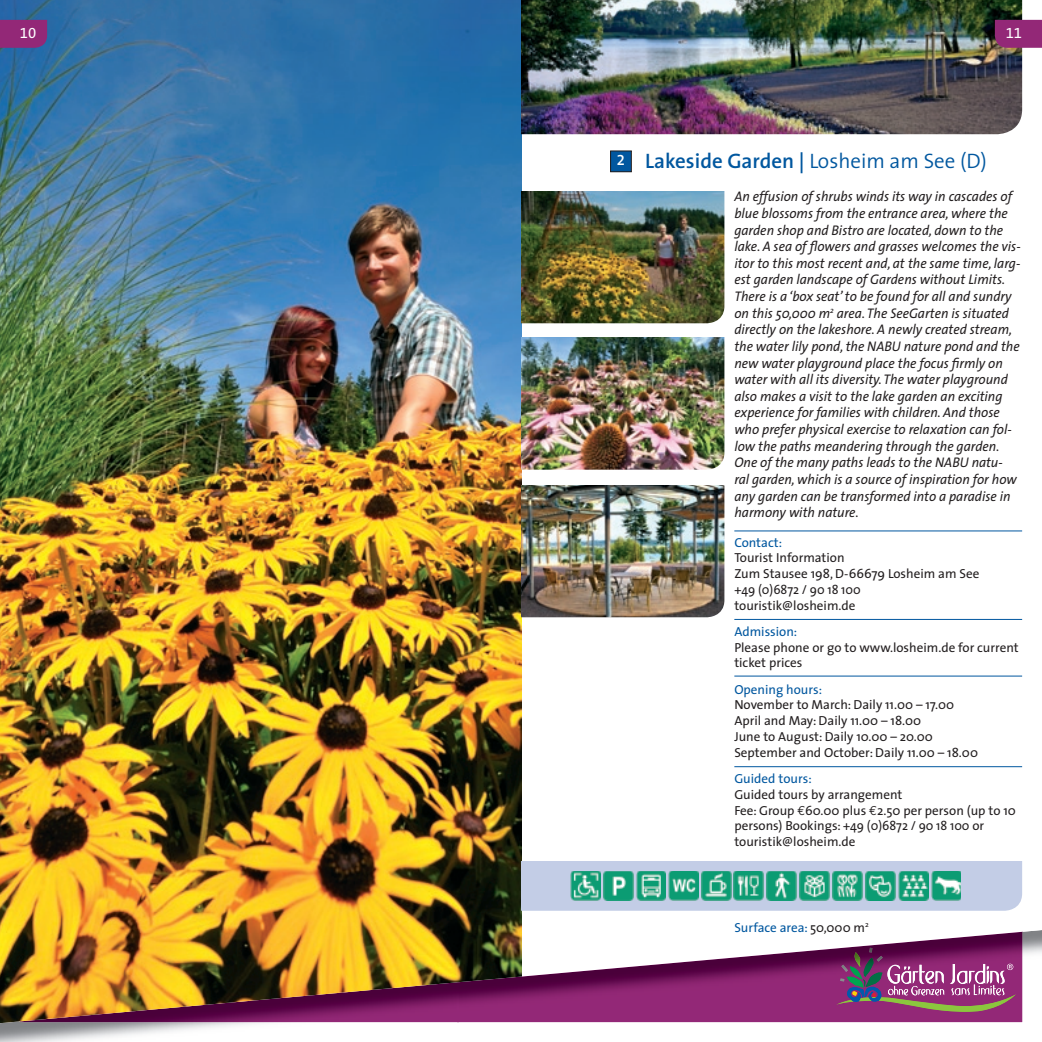
<style>
.page{position:relative;width:1042px;height:1042px;background:#fff}
.page>*{position:absolute;margin:0;border:0;box-sizing:border-box;transform-origin:0 0}
.t1{font:600 21px "The Sans";color:#01579f}
.t2{font:14.88px "The Sans Expert";color:#fff}
.t3{font:italic 14px/16.6px "The Sans";color:#231f20;scale:.95 1}
.t4{font:13.12px/15.8px "The Sans";color:#231f20}
.t5{font:13.12px "The Sans";color:#01579f}
.s1{font-family:"The Sans Semi Bold Expert";font-weight:400;font-size:14.88px;color:#fff}
.s2{font-weight:300}
.s3{font-family:"Euro Mono"}
.s4{color:#231f20}
</style>
<div class="page">
<svg style="left:521px;top:0;width:521px;height:1023px"></svg>
<img style="left:0;top:0;width:521px;height:1024px">
<img style="left:521px;top:0;width:501px;height:134px">
<img style="left:521px;top:485px;width:203px;height:132px">
<img style="left:521px;top:337px;width:203px;height:133px">
<img style="left:521px;top:191px;width:203px;height:132px">
<div style="left:521px;top:861px;width:501px;height:50px;background:#c3cde6"></div>
<hr style="left:734px;top:530px;width:288px;height:1px;background:#01579f">
<hr style="left:734px;top:619px;width:288px;height:1px;background:#01579f">
<hr style="left:734px;top:675px;width:288px;height:1px;background:#01579f">
<hr style="left:734px;top:766px;width:288px;height:1px;background:#01579f">
<div style="left:610px;top:151px;width:21px;height:21px;background:#01579f"></div>
<div style="left:610px;top:151px;width:21px;height:21px;border:1px solid #231f20"></div>
<img style="left:570px;top:871px;width:30px;height:30px">
<img style="left:603px;top:871px;width:30px;height:30px">
<img style="left:636px;top:871px;width:30px;height:30px">
<img style="left:701px;top:871px;width:30px;height:30px">
<img style="left:734px;top:871px;width:30px;height:30px">
<img style="left:767px;top:871px;width:29px;height:30px">
<img style="left:866px;top:871px;width:29px;height:30px">
<img style="left:898px;top:871px;width:30px;height:30px">
<img style="left:799px;top:871px;width:30px;height:30px">
<img style="left:832px;top:871px;width:30px;height:30px">
<img style="left:669px;top:871px;width:29px;height:30px">
<img style="left:931px;top:871px;width:30px;height:30px">
<svg style="left:0;top:20px;width:47px;height:28px"></svg>
<svg style="left:995px;top:20px;width:47px;height:28px"></svg>
<p class="t2" style="left:20px;top:21px;width:18px">10</p>
<p class="t2" style="left:1006px;top:21px;width:18px">11</p>
<h1 class="t1" style="left:617px;top:143px;width:371px"><span class="s1">2</span> Lakeside Garden | <span class="s2">Losheim am See (D)</span></h1>
<p class="t3" style="left:734px;top:188px;width:303px">An effusion of shrubs winds its way in cascades of blue blossoms from the entrance area, where the garden shop and Bistro are located, down to the lake. A sea of flowers and grasses welcomes the vis&shy;itor to this most recent and, at the same time, larg&shy;est garden landscape of Gardens without Limits.<br>There is a ‘box seat’ to be found for all and sundry on this 50,000 m<sup>2</sup> area. The SeeGarten is situated directly on the lakeshore. A newly created stream, the water lily pond, the NABU nature pond and the new water playground place the focus firmly on water with all its diversity. The water playground also makes a visit to the lake garden an exciting experience for families with children. And those who prefer physical exercise to relaxation can fol&shy;low the paths meandering through the garden.<br>One of the many paths leads to the NABU natu&shy;ral garden, which is a source of inspiration for how any garden can be transformed into a paradise in harmony with nature.</p>
<p class="t5" style="left:734px;top:531px;width:49px">Contact:</p>
<p class="t4" style="left:734px;top:550px;width:247px">Tourist Information<br>Zum Stausee 198, D-66679 Losheim am See +49 (0)6872 / 90 18 100 touristik@losheim.de</p>
<p class="t5" style="left:734px;top:620px;width:64px">Admission:</p>
<p class="t4" style="left:734px;top:639px;width:286px">Please phone or go to www.losheim.de for current ticket prices</p>
<p class="t5" style="left:734px;top:678px;width:89px">Opening hours:</p>
<p class="t4" style="left:734px;top:697px;width:245px">November to March: Daily 11.00 – 17.00<br>April and May: Daily 11.00 – 18.00<br>June to August: Daily 10.00 – 20.00<br>September and October: Daily 11.00 – 18.00</p>
<p class="t5" style="left:734px;top:767px;width:79px">Guided tours:</p>
<p class="t4" style="left:734px;top:786px;width:283px">Guided tours by arrangement<br>Fee: Group <span class="s3">€</span>60.00 plus <span class="s3">€</span>2.50 per person (up to 10 persons) Bookings: +49 (0)6872 / 90 18 100 or touristik@losheim.de</p>
<p class="t5" style="left:734px;top:916px;width:136px">Surface area: <span class="s4">50,000 m</span><sup>2</sup></p>
</div>
